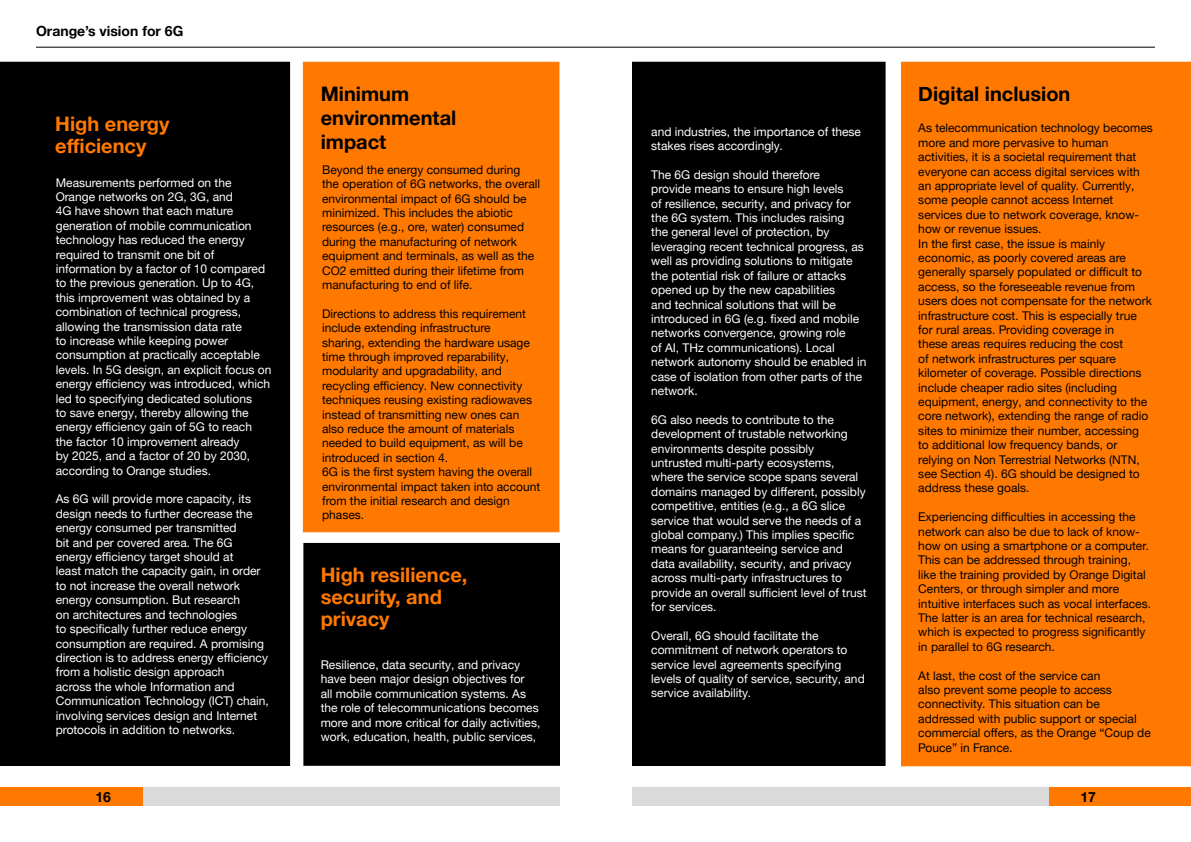
<style>
.page{position:relative;width:1191px;height:842px;background:#fff}
.page>*{position:absolute;margin:0;border:0;box-sizing:border-box;transform-origin:0 0}
.Titre_de_sous-partie{font:700 20px/22px "Helvetica Neue";color:#ff7900}
.Titre_de_sous-partie-2{font:700 20px/24px "Helvetica Neue";color:#000}
.t1{font:700 14px "Helvetica Neue";color:#000}
.t2{font:12px/14.4px "Helvetica Neue";color:#fff}
.t3{font:12px/14.4px "Helvetica Neue";color:#000}
</style>
<div class="page">
<div style="left:0;top:787px;width:143px;height:19px;background:#ff7900"></div>
<div style="left:1048px;top:788px;width:143px;height:18px;background:#ff7900"></div>
<div style="left:143px;top:787px;width:416px;height:19px;background:#dadada"></div>
<div style="left:632px;top:788px;width:416px;height:18px;background:#dadada"></div>
<hr style="left:36px;top:47px;width:1119px;height:1px;background:#000">
<div style="left:0;top:62px;width:290px;height:704px;background:#000"></div>
<div style="left:304px;top:543px;width:255px;height:222px;background:#000"></div>
<div style="left:303px;top:543px;width:257px;height:223px;border:1px solid #000"></div>
<div style="left:303px;top:62px;width:256px;height:470px;background:#ff7900;border:1px solid #ff7900"></div>
<div style="left:632px;top:62px;width:253px;height:703px;background:#000"></div>
<div style="left:901px;top:62px;width:290px;height:704px;background:#ff7900"></div>
<p class="t1" style="left:36px;top:20px;width:149px">Orange’s vision for 6G</p>
<p class="Titre_de_sous-partie" style="left:55px;top:113px;width:116px">High energy efficiency</p>
<p class="t2" style="left:56px;top:175px;width:217px">Measurements performed on the Orange networks on 2G, 3G, and<br>4G have shown that each mature generation of mobile communication technology has reduced the energy required to transmit one bit of information by a factor of 10 compared to the previous generation. Up to 4G, this improvement was obtained by a combination of technical progress, allowing the transmission data rate<br>to increase while keeping power consumption at practically acceptable levels. In 5G design, an explicit focus on energy efficiency was introduced, which led to specifying dedicated solutions<br>to save energy, thereby allowing the energy efficiency gain of 5G to reach the factor 10 improvement already<br>by 2025, and a factor of 20 by 2030, according to Orange studies.</p>
<p class="t2" style="left:56px;top:492px;width:215px">As 6G will provide more capacity, its design needs to further decrease the energy consumed per transmitted<br>bit and per covered area. The 6G energy efficiency target should at<br>least match the capacity gain, in order to not increase the overall network energy consumption. But research<br>on architectures and technologies<br>to specifically further reduce energy consumption are required. A promising direction is to address energy efficiency from a holistic design approach<br>across the whole Information and Communication Technology (ICT) chain, involving services design and Internet protocols in addition to networks.</p>
<p class="Titre_de_sous-partie-2" style="left:321px;top:82px;width:137px">Minimum environmental impact</p>
<p class="t3" style="left:322px;top:162px;width:219px">Beyond the energy consumed during the operation of 6G networks, the overall environmental impact of 6G should be minimized. This includes the abiotic resources (e.g., ore, water) consumed during the manufacturing of network equipment and terminals, as well as the CO2 emitted during their lifetime from manufacturing to end of life.</p>
<p class="t3" style="left:322px;top:306px;width:211px">Directions to address this requirement include extending infrastructure sharing, extending the hardware usage time through improved reparability, modularity and upgradability, and recycling efficiency. New connectivity techniques reusing existing radiowaves instead of transmitting new ones can also reduce the amount of materials needed to build equipment, as will be introduced in section 4.</p>
<p class="t3" style="left:322px;top:465px;width:219px">6G is the first system having the overall environmental impact taken into account from the initial research and design phases.</p>
<p class="Titre_de_sous-partie" style="left:321px;top:564px;width:148px">High resilience, security, and privacy</p>
<p class="t2" style="left:321px;top:657px;width:221px">Resilience, data security, and privacy have been major design objectives for<br>all mobile communication systems. As the role of telecommunications becomes more and more critical for daily activities, work, education, health, public services,</p>
<p class="t2" style="left:651px;top:124px;width:211px">and industries, the importance of these stakes rises accordingly.</p>
<p class="t2" style="left:651px;top:167px;width:217px">The 6G design should therefore<br>provide means to ensure high levels<br>of resilience, security, and privacy for the 6G system. This includes raising<br>the general level of protection, by leveraging recent technical progress, as well as providing solutions to mitigate the potential risk of failure or attacks opened up by the new capabilities<br>and technical solutions that will be introduced in 6G (e.g. fixed and mobile networks convergence, growing role<br>of AI, THz communications). Local network autonomy should be enabled in case of isolation from other parts of the network.</p>
<p class="t2" style="left:651px;top:412px;width:217px">6G also needs to contribute to the development of trustable networking environments despite possibly untrusted multi-party ecosystems, where the service scope spans several domains managed by different, possibly competitive, entities (e.g., a 6G slice service that would serve the needs of a global company.) This implies specific means for guaranteeing service and data availability, security, and privacy across multi-party infrastructures to provide an overall sufficient level of trust for services.</p>
<p class="t2" style="left:651px;top:628px;width:215px">Overall, 6G should facilitate the commitment of network operators to service level agreements specifying levels of quality of service, security, and service availability.</p>
<p class="Titre_de_sous-partie-2" style="left:918px;top:82px;width:154px">Digital inclusion</p>
<p class="t3" style="left:918px;top:121px;width:236px">As telecommunication technology becomes more and more pervasive to human activities, it is a societal requirement that everyone can access digital services with an appropriate level of quality. Currently, some people cannot access Internet services due to network coverage, know&shy;how or revenue issues.</p>
<p class="t3" style="left:918px;top:236px;width:235px">In the first case, the issue is mainly economic, as poorly covered areas are generally sparsely populated or difficult to access, so the foreseeable revenue from users does not compensate for the network infrastructure cost. This is especially true for rural areas. Providing coverage in<br>these areas requires reducing the cost<br>of network infrastructures per square kilometer of coverage. Possible directions include cheaper radio sites (including equipment, energy, and connectivity to the core network), extending the range of radio sites to minimize their number, accessing to additional low frequency bands, or relying on Non Terrestrial Networks (NTN, see Section 4). 6G should be designed to address these goals.</p>
<p class="t3" style="left:918px;top:510px;width:234px">Experiencing difficulties in accessing the network can also be due to lack of know&shy;how on using a smartphone or a computer.<br>This can be addressed through training, like the training provided by Orange Digital Centers, or through simpler and more intuitive interfaces such as vocal interfaces.<br>The latter is an area for technical research, which is expected to progress significantly in parallel to 6G research.</p>
<p class="t3" style="left:918px;top:668px;width:234px">At last, the cost of the service can<br>also prevent some people to access connectivity. This situation can be addressed with public support or special commercial offers, as the Orange “Coup de Pouce” in France.</p>
<p class="t1" style="left:95px;top:786px;width:17px">16</p>
<p class="t1" style="left:1080px;top:786px;width:17px">17</p>
</div>
